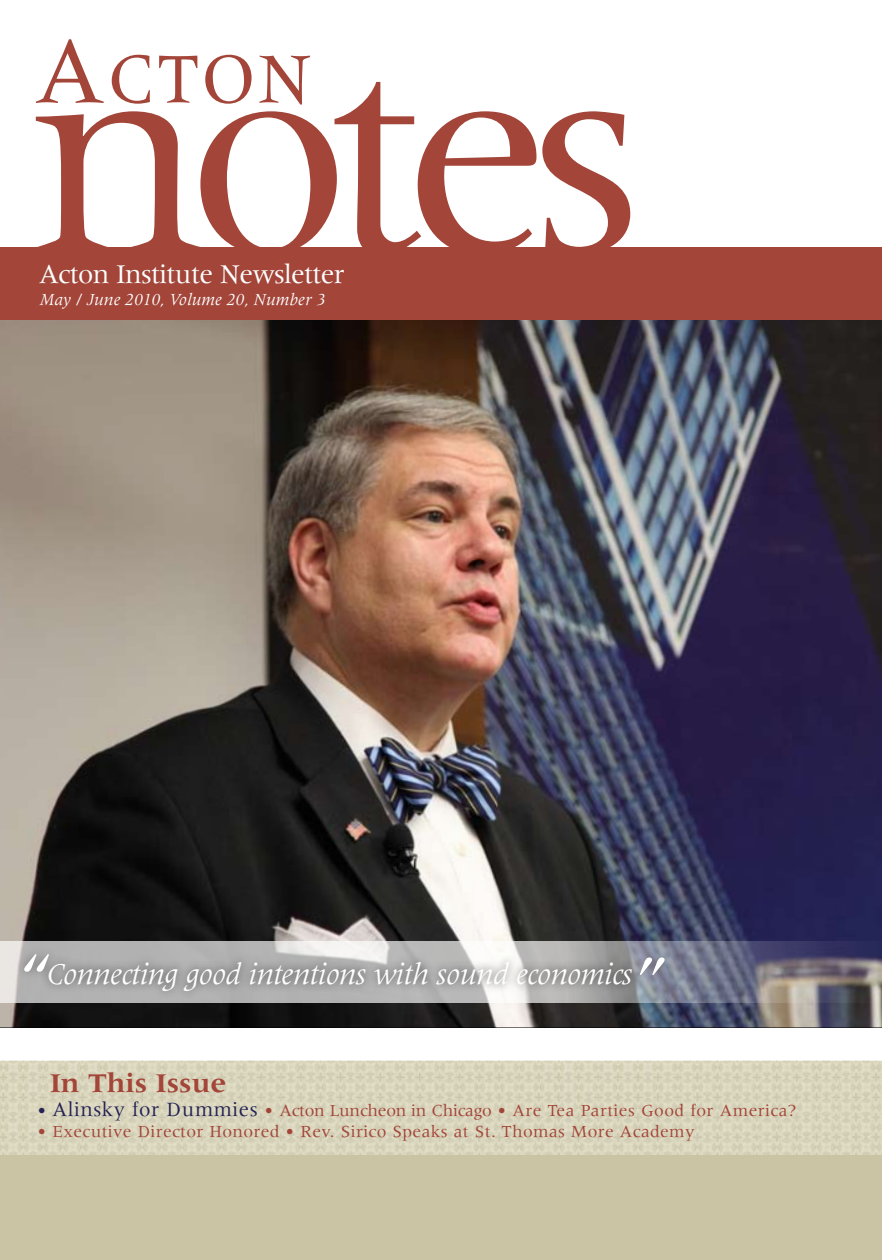
<style>
.page{position:relative;width:882px;height:1260px;background:#fff}
.page>*{position:absolute;margin:0;border:0;box-sizing:border-box;transform-origin:0 0}
.t1{font:294px "Meridien";letter-spacing:-.075em;color:#a34539}
.t2{font:italic 84px "Meridien";color:#fff}
.t3{font:73.5px "Meridien";color:#a34539}
.t4{font:italic 31.5px "Meridien";letter-spacing:-.015em;color:#fff}
.t5{font:28px "Meridien";letter-spacing:-.025em;color:#fbffff}
.t6{font:700 28px "Meridien";color:#a34539}
.t7{font:17.5px "Meridien";letter-spacing:.02em;color:#a34539}
.t8{font:italic 17.5px "Meridien";color:#fff}
.s1{font-size:96.25px}
.s2{color:#252354}
.s3{font-size:21px;color:#252354}
</style>
<div class="page">
<img style="left:0;top:320px;width:882px;height:707px">
<div style="left:0;top:1061px;width:882px;height:199px;background:#cac4a5"></div>
<div style="left:0;top:248px;width:882px;height:72px;background:#a34539"></div>
<img style="left:0;top:1061px;width:882px;height:93px">
<div style="left:630px;top:949px;width:164px;height:156px;background:#000;opacity:.35"></div>
<svg style="left:0;top:941px;width:882px;height:61px;background:#97949c"></svg>
<div style="left:39px;top:952px;width:731px;height:111px;background:#000;opacity:.6"></div>
<div style="left:14px;top:944px;width:162px;height:146px;background:#000;opacity:.35"></div>
<h3 class="t3" style="left:35px;top:38px;width:278px"><span class="s1">A</span>CTON</h3>
<h1 class="t1" style="left:29px;top:-6px;width:616px">notes</h1>
<h3 class="t5" style="left:39px;top:259px;width:307px">Acton Institute Newsletter</h3>
<p class="t8" style="left:40px;top:290px;width:287px">May / June 2010, Volume 20, Number 3</p>
<h2 class="t2" style="left:64px;top:988px;width:43px;rotate:-180deg">”</h2>
<h2 class="t2" style="left:624px;top:941px;width:43px">”</h2>
<h3 class="t4" style="left:47px;top:958px;width:587px">Connecting good intentions with sound economics</h3>
<h3 class="t6" style="left:50px;top:1067px;width:177px">In This Issue</h3>
<p class="t7" style="left:38px;top:1101px;width:761px"><span class="s2">•</span> <span class="s3">Alinsky for Dummies</span> • Acton Luncheon in Chicago • Are Tea Parties Good for America?</p>
<p class="t7" style="left:38px;top:1122px;width:659px">• Executive Director Honored • Rev. Sirico Speaks at St. Thomas More Academy</p>
</div>
